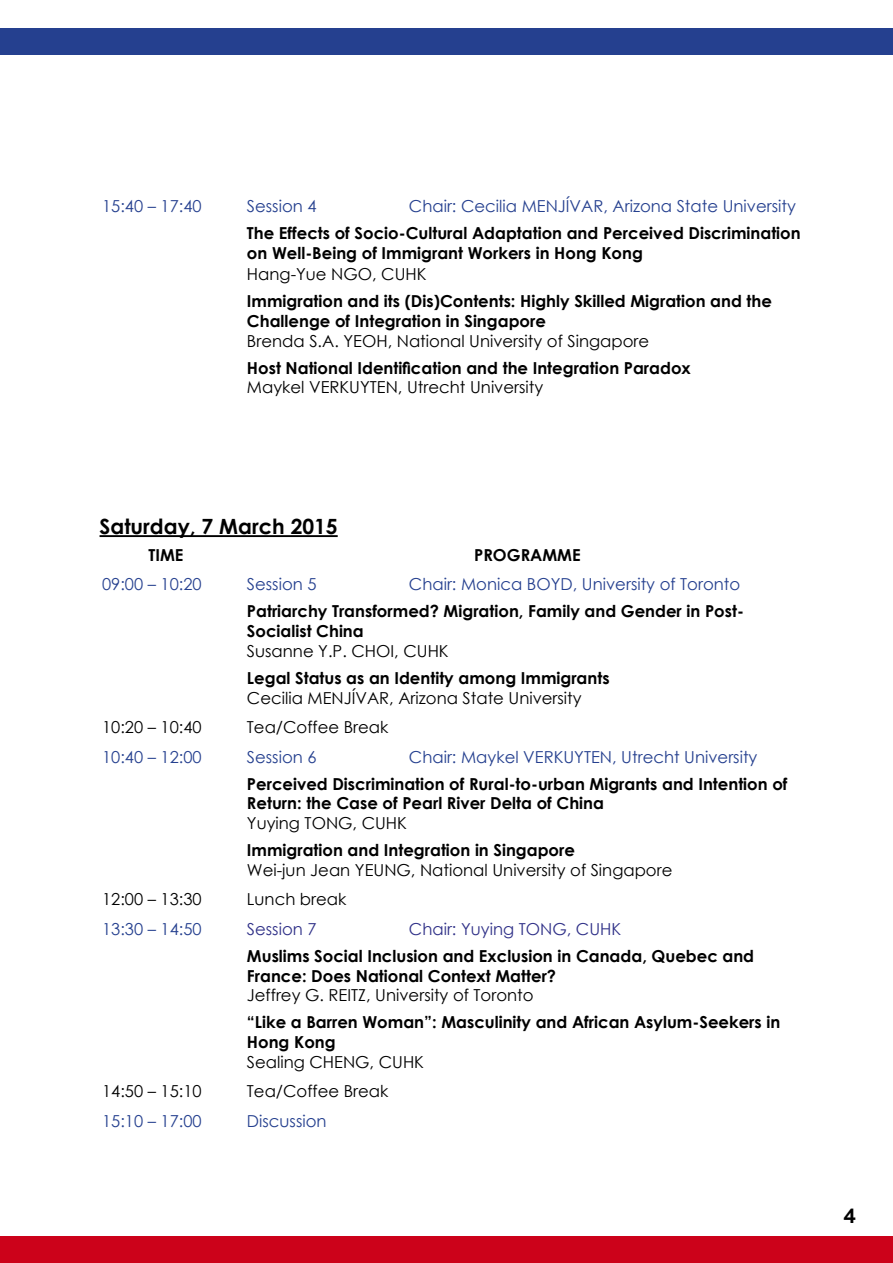
<style>
.page{position:relative;width:893px;height:1263px;background:#fff}
.page>*{position:absolute;margin:0;border:0;box-sizing:border-box;transform-origin:0 0}
.t1{font:700 21px "Century Gothic";color:#000}
.t2{font:500 18px "Keep Calm";color:#000}
.t3{font:700 16.5px/19.8px "Century Gothic";color:#000}
.t4{font:16.5px "Century Gothic";color:#000}
.t5{font:16.5px "Century Gothic";color:#25408f}
.t6{font:16.5px "Century Gothic";color:#303188}
</style>
<div class="page">
<div style="left:0;top:1236px;width:893px;height:27px;background:#cc021a"></div>
<div style="left:0;top:29px;width:893px;height:26px;background:#25408f"></div>
<hr style="left:100px;top:535px;width:238px;height:2px;background:#000">
<p class="t5" style="left:102px;top:195px;width:101px">15:40 – 17:40</p>
<p class="t5" style="left:247px;top:195px;width:71px">Session 4</p>
<p class="t5" style="left:409px;top:195px;width:388px">Chair: Cecilia MENJÍVAR, Arizona State University</p>
<p class="t3" style="left:247px;top:223px;width:555px">The Effects of Socio-Cultural Adaptation and Perceived Discrimination on Well-Being of Immigrant Workers in Hong Kong</p>
<p class="t4" style="left:247px;top:263px;width:181px">Hang-Yue NGO, CUHK</p>
<p class="t3" style="left:247px;top:290px;width:527px">Immigration and its (Dis)Contents: Highly Skilled Migration and the<br>Challenge of Integration in Singapore</p>
<p class="t4" style="left:247px;top:329px;width:404px">Brenda S.A. YEOH, National University of Singapore</p>
<p class="t3" style="left:247px;top:357px;width:445px">Host National Identification and the Integration Paradox</p>
<p class="t4" style="left:247px;top:376px;width:298px">Maykel VERKUYTEN, Utrecht University</p>
<p class="t1" style="left:100px;top:511px;width:240px">Saturday, 7 March 2015</p>
<p class="t3" style="left:148px;top:544px;width:36px">TIME</p>
<p class="t3" style="left:474px;top:544px;width:108px">PROGRAMME</p>
<p class="t5" style="left:102px;top:573px;width:101px">09:00 – 10:20</p>
<p class="t5" style="left:247px;top:573px;width:71px">Session 5</p>
<p class="t5" style="left:409px;top:573px;width:333px">Chair: Monica BOYD, University of Toronto</p>
<p class="t3" style="left:247px;top:601px;width:498px">Patriarchy Transformed? Migration, Family and Gender in Post-<br>Socialist China</p>
<p class="t4" style="left:247px;top:639px;width:203px">Susanne Y.P. CHOI, CUHK</p>
<p class="t3" style="left:247px;top:667px;width:364px">Legal Status as an Identity among Immigrants</p>
<p class="t4" style="left:247px;top:686px;width:336px">Cecilia MENJÍVAR, Arizona State University</p>
<p class="t4" style="left:102px;top:716px;width:101px">10:20 – 10:40</p>
<p class="t4" style="left:247px;top:716px;width:143px">Tea/Coffee Break</p>
<p class="t5" style="left:102px;top:745px;width:101px">10:40 – 12:00</p>
<p class="t5" style="left:247px;top:745px;width:71px">Session 6</p>
<p class="t5" style="left:409px;top:745px;width:350px">Chair: Maykel VERKUYTEN, Utrecht University</p>
<p class="t3" style="left:247px;top:773px;width:542px">Perceived Discrimination of Rural-to-urban Migrants and Intention of<br>Return: the Case of Pearl River Delta of China</p>
<p class="t4" style="left:247px;top:812px;width:162px">Yuying TONG, CUHK</p>
<p class="t3" style="left:247px;top:840px;width:330px">Immigration and Integration in Singapore</p>
<p class="t4" style="left:247px;top:858px;width:427px">Wei-jun Jean YEUNG, National University of Singapore</p>
<p class="t4" style="left:102px;top:888px;width:101px">12:00 – 13:30</p>
<p class="t4" style="left:247px;top:888px;width:101px">Lunch break</p>
<p class="t5" style="left:102px;top:917px;width:101px">13:30 – 14:50</p>
<p class="t6" style="left:247px;top:917px;width:71px">Session 7</p>
<p class="t6" style="left:409px;top:917px;width:214px">Chair: Yuying TONG, CUHK</p>
<p class="t3" style="left:247px;top:945px;width:509px">Muslims Social Inclusion and Exclusion in Canada, Quebec and<br>France: Does National Context Matter?</p>
<p class="t4" style="left:247px;top:984px;width:288px">Jeffrey G. REITZ, University of Toronto</p>
<p class="t3" style="left:247px;top:1012px;width:535px">“Like a Barren Woman”: Masculinity and African Asylum-Seekers in<br>Hong Kong</p>
<p class="t4" style="left:247px;top:1050px;width:179px">Sealing CHENG, CUHK</p>
<p class="t4" style="left:102px;top:1080px;width:101px">14:50 – 15:10</p>
<p class="t4" style="left:247px;top:1080px;width:143px">Tea/Coffee Break</p>
<p class="t5" style="left:102px;top:1109px;width:101px">15:10 – 17:00</p>
<p class="t5" style="left:247px;top:1109px;width:81px">Discussion</p>
<p class="t2" style="left:843px;top:1201px;width:14px">4</p>
</div>
